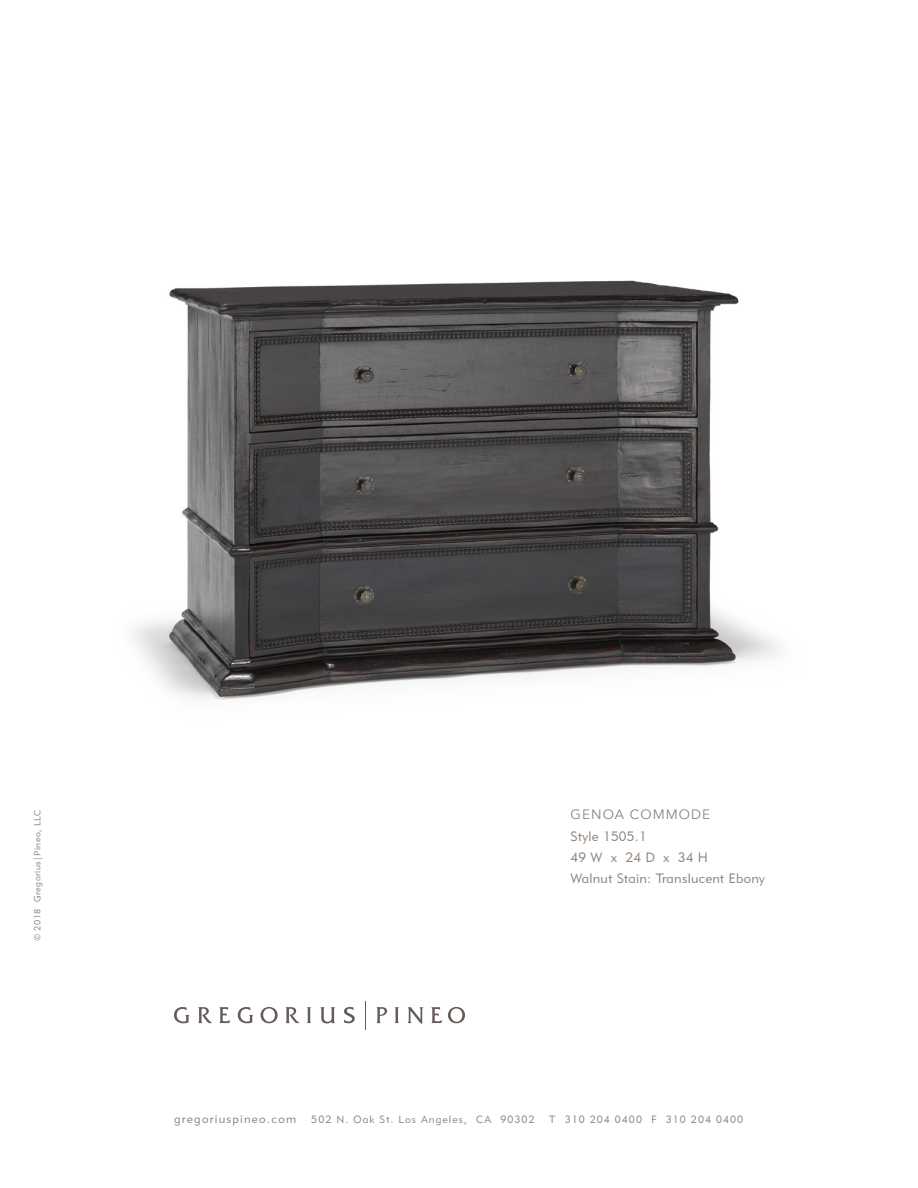
<style>
.page{position:relative;width:918px;height:1188px;background:#fff}
.page>*{position:absolute;margin:0;border:0;box-sizing:border-box;transform-origin:0 0}
.t1{font:13.5px "Geometric 415 BT Lite A";letter-spacing:.02em;color:#8f8279}
.t2{font:13.5px "Avenir";letter-spacing:.075em;color:#8f8279}
.t3{font:12px "Geometric 415 BT Lite A";letter-spacing:.1em;color:#8f8279}
.t4{font:10.5px "Geometric 415 BT Lite A";letter-spacing:.1em;color:#8f8279}
.t5{font:9px "Geometric 415 BT Lite A";letter-spacing:.05em;color:#8f8279}
</style>
<div class="page">
<svg style="left:174px;top:1007px;width:15px;height:16px"></svg>
<svg style="left:238px;top:1007px;width:15px;height:16px"></svg>
<svg style="left:261px;top:1007px;width:17px;height:16px"></svg>
<svg style="left:448px;top:1007px;width:17px;height:16px"></svg>
<svg style="left:307px;top:1007px;width:4px;height:16px"></svg>
<svg style="left:395px;top:1007px;width:4px;height:16px"></svg>
<svg style="left:344px;top:1007px;width:11px;height:16px"></svg>
<svg style="left:198px;top:1007px;width:14px;height:16px"></svg>
<svg style="left:285px;top:1007px;width:15px;height:16px"></svg>
<svg style="left:376px;top:1007px;width:11px;height:16px"></svg>
<svg style="left:219px;top:1007px;width:11px;height:16px"></svg>
<svg style="left:431px;top:1007px;width:11px;height:16px"></svg>
<svg style="left:320px;top:1007px;width:15px;height:16px"></svg>
<svg style="left:407px;top:1007px;width:16px;height:17px"></svg>
<svg style="left:365px;top:1001px;width:1px;height:28px"></svg>
<img style="left:133px;top:280px;width:646px;height:420px">
<p class="t5" style="left:32px;top:941px;width:133px;rotate:-90deg">© 2018 Gregorius|Pineo, LLC</p>
<p class="t2" style="left:571px;top:806px;width:141px">GENOA COMMODE</p>
<p class="t1" style="left:571px;top:828px;width:78px">Style 1505.1</p>
<p class="t1" style="left:571px;top:849px;width:139px">49 W x 24 D x 34 H</p>
<p class="t1" style="left:571px;top:870px;width:196px">Walnut Stain: Translucent Ebony</p>
<p class="t3" style="left:174px;top:1112px;width:124px">gregoriuspineo.com</p>
<p class="t4" style="left:311px;top:1113px;width:433px">502 N. Oak St. Los Angeles, CA 90302 T 310 204 0400 F 310 204 0400</p>
</div>
